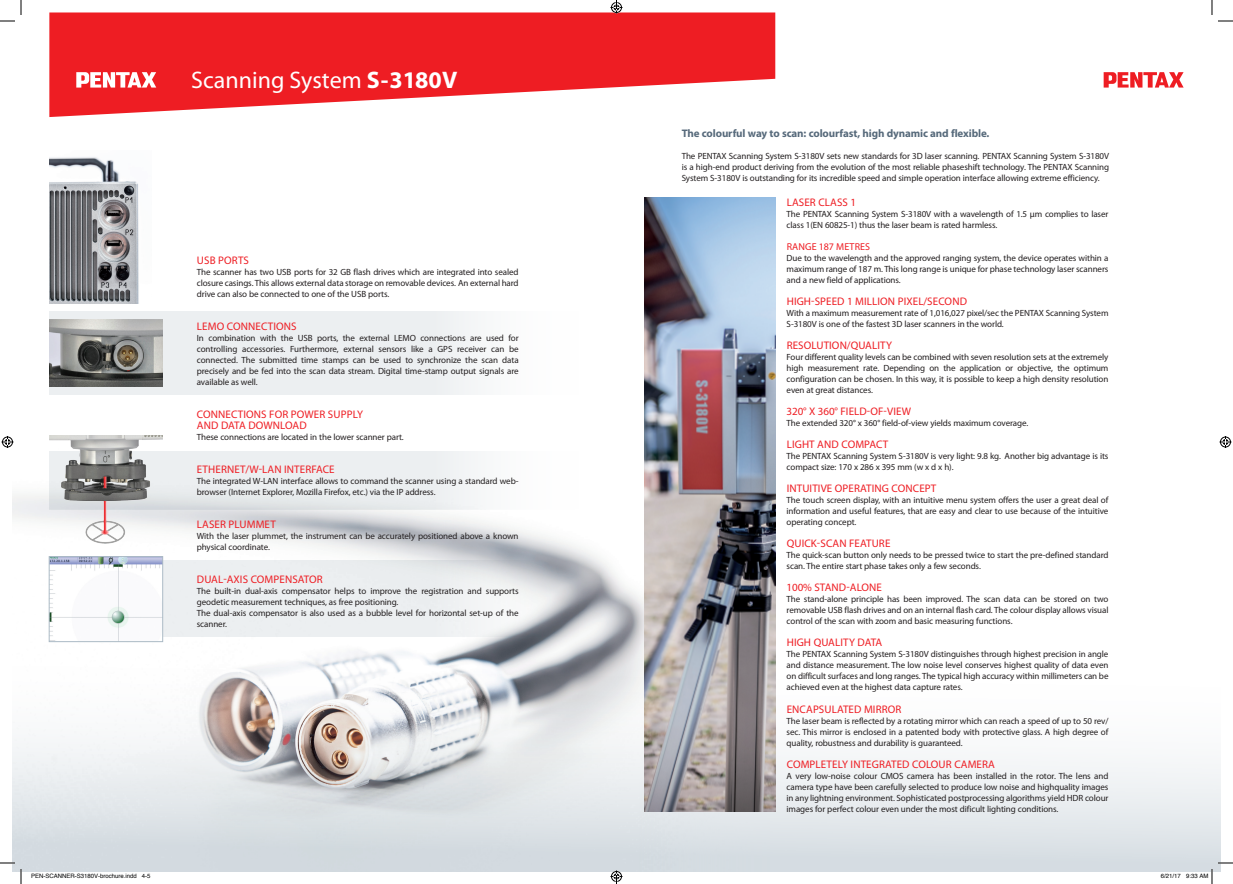
<style>
.page{position:relative;width:1233px;height:884px;background:#fff}
.page>*{position:absolute;margin:0;border:0;box-sizing:border-box;transform-origin:0 0}
.t1{font:24px "Myriad Pro";color:#fff}
.t2{font:11px/11px "Myriad Pro";letter-spacing:.01em;color:#ee1d23}
.t3{font:700 11px "Myriad Pro";letter-spacing:-.01em;color:#576a7b}
.t4{font:10px "Myriad Pro";letter-spacing:.01em;color:#ee1d23}
.t5{font:9px/11px "Myriad Pro";letter-spacing:-.01em;color:#231f20;text-align:justify}
.t6{font:6px "Helvetica";color:#000}
.s1{font-weight:700}
</style>
<div class="page">
<img style="left:12px;top:322px;width:764px;height:311px">
<svg style="left:12px;top:633px;width:1208px;height:238px"></svg>
<div style="left:49px;top:560px;width:539px;height:77px;background:#eceff1"></div>
<svg style="left:163px;top:451px;width:425px;height:58px;fill:#eceff1"></svg>
<div style="left:49px;top:311px;width:539px;height:83px;background:linear-gradient(to right,#e7ebee,#f8f9fa)"></div>
<img style="left:49px;top:319px;width:113px;height:67px">
<img style="left:49px;top:436px;width:114px;height:108px">
<img style="left:51px;top:558px;width:110px;height:82px">
<div style="left:49px;top:556px;width:114px;height:86px;border:1px solid #abbac5"></div>
<img style="left:49px;top:157px;width:90px;height:147px">
<img style="left:645px;top:197px;width:130px;height:614px">
<svg style="left:1103px;top:72px;width:80px;height:16px"></svg>
<svg style="left:49px;top:12px;width:726px;height:105px;fill:#ee1d23"></svg>
<svg style="left:76px;top:72px;width:80px;height:16px"></svg>
<svg style="left:1218px;top:20px;width:15px;height:2px"></svg>
<svg style="left:1218px;top:862px;width:15px;height:2px"></svg>
<svg style="left:0;top:0;width:22px;height:22px"></svg>
<svg style="left:0;top:862px;width:22px;height:22px"></svg>
<svg style="left:1211px;top:0;width:1px;height:15px"></svg>
<svg style="left:2px;top:436px;width:12px;height:12px"></svg>
<svg style="left:1219px;top:436px;width:12px;height:12px"></svg>
<svg style="left:1160px;top:869px;width:52px;height:15px"></svg>
<svg style="left:610px;top:0;width:12px;height:14px"></svg>
<svg style="left:610px;top:870px;width:12px;height:14px"></svg>
<h1 class="t1" style="left:191px;top:65px;width:268px">Scanning System <span class="s1">S-3180V</span></h1>
<p class="t2" style="left:197px;top:255px;width:53px">USB PORTS</p>
<p class="t5" style="left:197px;top:267px;width:323px">The scanner has two USB ports for 32 GB flash drives which are integrated into sealed closure casings. This allows external data storage on removable devices. An external hard drive can also be connected to one of the USB ports.</p>
<p class="t2" style="left:197px;top:321px;width:101px">LEMO CONNECTIONS</p>
<p class="t5" style="left:197px;top:333px;width:323px">In combination with the USB ports, the external LEMO connections are used for controlling accessories. Furthermore, external sensors like a GPS receiver can be connected. The submitted time stamps can be used to synchronize the scan data precisely and be fed into the scan data stream. Digital time-stamp output signals are available as well.</p>
<p class="t2" style="left:197px;top:409px;width:168px">CONNECTIONS FOR POWER SUPPLY<br>AND DATA DOWNLOAD</p>
<p class="t5" style="left:197px;top:432px;width:208px">These connections are located in the lower scanner part.</p>
<p class="t2" style="left:197px;top:464px;width:139px">ETHERNET/W-LAN INTERFACE</p>
<p class="t5" style="left:197px;top:476px;width:323px">The integrated W-LAN interface allows to command the scanner using a standard web&shy;browser (Internet Explorer, Mozilla Firefox, etc.) via the IP address.</p>
<p class="t2" style="left:197px;top:519px;width:80px">LASER PLUMMET</p>
<p class="t5" style="left:197px;top:531px;width:323px">With the laser plummet, the instrument can be accurately positioned above a known physical coordinate.</p>
<p class="t2" style="left:197px;top:574px;width:127px">DUAL-AXIS COMPENSATOR</p>
<p class="t5" style="left:197px;top:586px;width:323px;text-align:left">The built-in dual-axis compensator helps to improve the registration and supports geodetic measurement techniques, as free positioning.<br>The dual-axis compensator is also used as a bubble level for horizontal set-up of the scanner.</p>
<p class="t3" style="left:681px;top:126px;width:309px">The colourful way to scan: colourfast, high dynamic and flexible.</p>
<p class="t5" style="left:681px;top:150px;width:429px">The PENTAX Scanning System S-3180V sets new standards for 3D laser scanning. PENTAX Scanning System S-3180V is a high-end product deriving from the evolution of the most reliable phaseshift technology. The PENTAX Scanning System S-3180V is outstanding for its incredible speed and simple operation interface allowing extreme efficiency.</p>
<p class="t2" style="left:786px;top:197px;width:71px">LASER CLASS 1</p>
<p class="t5" style="left:786px;top:209px;width:323px">The PENTAX Scanning System S-3180V with a wavelength of 1.5 μm complies to laser class 1(EN 60825-1) thus the laser beam is rated harmless.</p>
<p class="t4" style="left:786px;top:241px;width:85px">RANGE 187 METRES</p>
<p class="t5" style="left:786px;top:253px;width:323px">Due to the wavelength and the approved ranging system, the device operates within a maximum range of 187 m. This long range is unique for phase technology laser scanners and a new field of applications.</p>
<p class="t2" style="left:786px;top:296px;width:182px">HIGH-SPEED 1 MILLION PIXEL/SECOND</p>
<p class="t5" style="left:786px;top:308px;width:323px">With a maximum measurement rate of 1,016,027 pixel/sec the PENTAX Scanning System<br>S-3180V is one of the fastest 3D laser scanners in the world.</p>
<p class="t2" style="left:786px;top:340px;width:107px">RESOLUTION/QUALITY</p>
<p class="t5" style="left:786px;top:352px;width:323px">Four different quality levels can be combined with seven resolution sets at the extremely high measurement rate. Depending on the application or objective, the optimum configuration can be chosen. In this way, it is possible to keep a high density resolution even at great distances.</p>
<p class="t2" style="left:786px;top:406px;width:126px">320° X 360° FIELD-OF-VIEW</p>
<p class="t5" style="left:786px;top:418px;width:243px">The extended 320° x 360° field-of-view yields maximum coverage.</p>
<p class="t2" style="left:786px;top:439px;width:103px">LIGHT AND COMPACT</p>
<p class="t5" style="left:786px;top:451px;width:323px">The PENTAX Scanning System S-3180V is very light: 9.8 kg. Another big advantage is its compact size: 170 x 286 x 395 mm (w x d x h).</p>
<p class="t2" style="left:786px;top:483px;width:151px">INTUITIVE OPERATING CONCEPT</p>
<p class="t5" style="left:786px;top:495px;width:323px">The touch screen display, with an intuitive menu system offers the user a great deal of information and useful features, that are easy and clear to use because of the intuitive operating concept.</p>
<p class="t2" style="left:786px;top:538px;width:105px">QUICK-SCAN FEATURE</p>
<p class="t5" style="left:786px;top:550px;width:323px">The quick-scan button only needs to be pressed twice to start the pre-defined standard scan. The entire start phase takes only a few seconds.</p>
<p class="t2" style="left:786px;top:582px;width:97px">100% STAND-ALONE</p>
<p class="t5" style="left:786px;top:594px;width:323px">The stand-alone principle has been improved. The scan data can be stored on two removable USB flash drives and on an internal flash card. The colour display allows visual control of the scan with zoom and basic measuring functions.</p>
<p class="t2" style="left:786px;top:637px;width:97px">HIGH QUALITY DATA</p>
<p class="t5" style="left:786px;top:649px;width:323px">The PENTAX Scanning System S-3180V distinguishes through highest precision in angle and distance measurement. The low noise level conserves highest quality of data even on difficult surfaces and long ranges. The typical high accuracy within millimeters can be achieved even at the highest data capture rates.</p>
<p class="t2" style="left:786px;top:703px;width:116px">ENCAPSULATED MIRROR</p>
<p class="t5" style="left:786px;top:715px;width:323px">The laser beam is reflected by a rotating mirror which can reach a speed of up to 50 rev/ sec. This mirror is enclosed in a patented body with protective glass. A high degree of quality, robustness and durability is guaranteed.</p>
<p class="t2" style="left:786px;top:758px;width:210px">COMPLETELY INTEGRATED COLOUR CAMERA</p>
<p class="t5" style="left:786px;top:770px;width:323px">A very low-noise colour CMOS camera has been installed in the rotor. The lens and camera type have been carefully selected to produce low noise and highquality images in any lightning environment. Sophisticated postprocessing algorithms yield HDR colour images for perfect colour even under the most dificult lighting conditions.</p>
<p class="t6" style="left:31px;top:871px;width:121px">PEN-SCANNER-S3180V-brochure.indd 4-5</p>
<p class="t6" style="left:1161px;top:871px;width:49px">6/21/17 9:33 AM</p>
</div>
